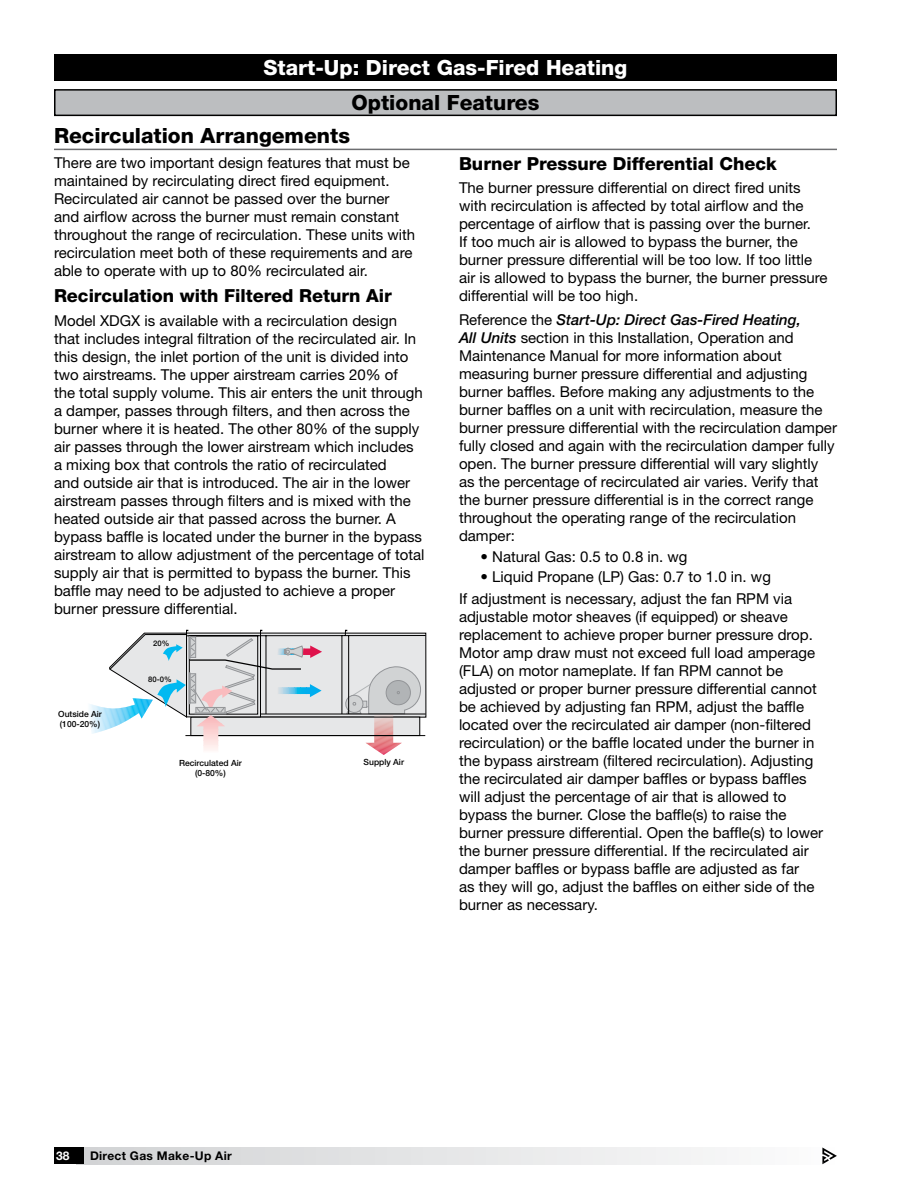
<style>
.page{position:relative;width:918px;height:1188px;background:#fff}
.page>*{position:absolute;margin:0;border:0;box-sizing:border-box;transform-origin:0 0}
.t1{font:800 21px "Helvetica Neue LT Std";color:#000}
.t2{font:800 21px "Helvetica Neue LT Std";color:#fff}
.t3{font:800 18px "Helvetica Neue LT Std";color:#000}
.t4{font:15px/18px "Helvetica Neue LT Std";color:#000}
.t5{font:700 12px "Helvetica Neue LT Std";letter-spacing:.025em;color:#000}
.t6{font:700 12px "Helvetica Neue LT Std";color:#fff}
.t7{font:500 8.55px/10.2px "Helvetica Neue LT Std";color:#000}
.t8{font:500 7.65px "Helvetica Neue LT Std";color:#000}
.s1{font-weight:500;font-style:italic}
</style>
<div class="page">
<div style="left:77px;top:1148px;width:760px;height:16px;background:linear-gradient(to right,#d1d2d4,#fcfcfc)"></div>
<div style="left:54px;top:1148px;width:30px;height:16px;background:#000"></div>
<svg style="left:822px;top:1148px;width:15px;height:16px"></svg>
<div style="left:54px;top:54px;width:783px;height:27px;background:#000"></div>
<div style="left:55px;top:90px;width:781px;height:25px;background:#bcbec0"></div>
<div style="left:54px;top:89px;width:783px;height:27px;border:2px solid #000"></div>
<svg style="left:90px;top:630px;width:337px;height:125px"></svg>
<hr style="left:54px;top:149px;width:783px;height:1px;background:#6d6e71">
<h1 class="t2" style="left:264px;top:55px;width:365px">Start-Up: Direct Gas-Fired Heating</h1>
<h1 class="t1" style="left:352px;top:90px;width:189px">Optional Features</h1>
<h1 class="t1" style="left:54px;top:123px;width:298px">Recirculation Arrangements</h1>
<p class="t4" style="left:54px;top:153px;width:363px">There are two important design features that must be maintained by recirculating direct fired equipment.<br>Recirculated air cannot be passed over the burner and airflow across the burner must remain constant throughout the range of recirculation. These units with recirculation meet both of these requirements and are able to operate with up to 80% recirculated air.</p>
<p class="t3" style="left:54px;top:285px;width:339px">Recirculation with Filtered Return Air</p>
<p class="t4" style="left:54px;top:311px;width:372px">Model XDGX is available with a recirculation design that includes integral filtration of the recirculated air. In this design, the inlet portion of the unit is divided into two airstreams. The upper airstream carries 20% of<br>the total supply volume. This air enters the unit through a damper, passes through filters, and then across the burner where it is heated. The other 80% of the supply air passes through the lower airstream which includes a mixing box that controls the ratio of recirculated<br>and outside air that is introduced. The air in the lower airstream passes through filters and is mixed with the heated outside air that passed across the burner. A bypass baffle is located under the burner in the bypass airstream to allow adjustment of the percentage of total supply air that is permitted to bypass the burner. This baffle may need to be adjusted to achieve a proper burner pressure differential.</p>
<p class="t7" style="left:58px;top:709px;width:45px">Outside Air (100-20%)</p>
<p class="t8" style="left:153px;top:639px;width:18px">20%</p>
<p class="t8" style="left:148px;top:675px;width:25px">80-0%</p>
<p class="t7" style="left:179px;top:758px;width:64px;text-align:center">Recirculated Air (0-80%)</p>
<p class="t7" style="left:364px;top:756px;width:42px">Supply Air</p>
<p class="t3" style="left:459px;top:153px;width:319px">Burner Pressure Differential Check</p>
<p class="t4" style="left:459px;top:179px;width:370px">The burner pressure differential on direct fired units with recirculation is affected by total airflow and the percentage of airflow that is passing over the burner.<br>If too much air is allowed to bypass the burner, the burner pressure differential will be too low. If too little air is allowed to bypass the burner, the burner pressure differential will be too high.</p>
<p class="t4" style="left:459px;top:310px;width:380px">Reference the <span class="s1">Start-Up: Direct Gas-Fired Heating,<br>All Units</span> section in this Installation, Operation and Maintenance Manual for more information about measuring burner pressure differential and adjusting burner baffles. Before making any adjustments to the burner baffles on a unit with recirculation, measure the burner pressure differential with the recirculation damper fully closed and again with the recirculation damper fully open. The burner pressure differential will vary slightly as the percentage of recirculated air varies. Verify that the burner pressure differential is in the correct range throughout the operating range of the recirculation damper:</p>
<p class="t4" style="left:481px;top:547px;width:208px">• Natural Gas: 0.5 to 0.8 in. wg</p>
<p class="t4" style="left:459px;top:566px;width:335px;line-height:21.3px;text-align:center">• Liquid Propane (LP) Gas: 0.7 to 1.0 in. wg<br>If adjustment is necessary, adjust the fan RPM via</p>
<p class="t4" style="left:459px;top:607px;width:366px">adjustable motor sheaves (if equipped) or sheave replacement to achieve proper burner pressure drop.<br>Motor amp draw must not exceed full load amperage (FLA) on motor nameplate. If fan RPM cannot be adjusted or proper burner pressure differential cannot be achieved by adjusting fan RPM, adjust the baffle located over the recirculated air damper (non-filtered recirculation) or the baffle located under the burner in the bypass airstream (filtered recirculation). Adjusting the recirculated air damper baffles or bypass baffles will adjust the percentage of air that is allowed to bypass the burner. Close the baffle(s) to raise the burner pressure differential. Open the baffle(s) to lower the burner pressure differential. If the recirculated air damper baffles or bypass baffle are adjusted as far<br>as they will go, adjust the baffles on either side of the burner as necessary.</p>
<p class="t6" style="left:56px;top:1148px;width:15px">38</p>
<p class="t5" style="left:90px;top:1148px;width:143px">Direct Gas Make-Up Air</p>
</div>
